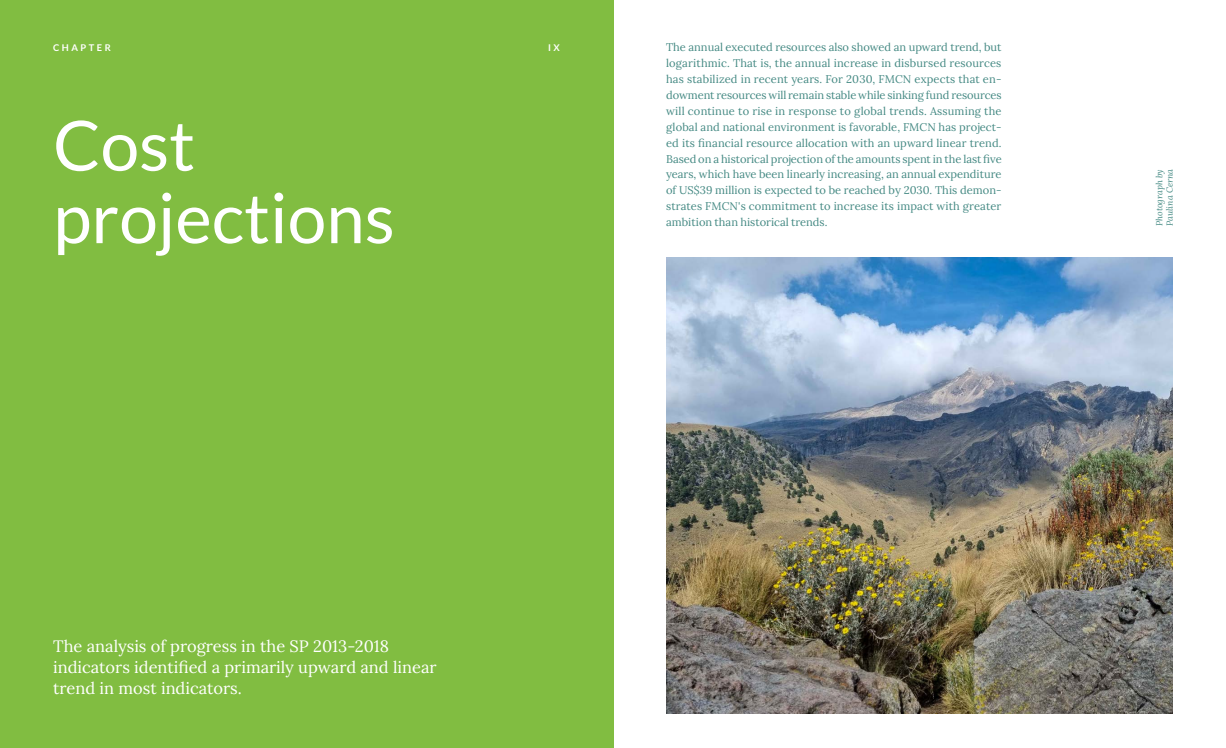
<style>
.page{position:relative;width:1226px;height:748px;background:#fff}
.page>*{position:absolute;margin:0;border:0;box-sizing:border-box;transform-origin:0 0}
.t1{font:69.25px/72.5px "Lato";color:#fff}
.t2{font:16.38px/21px "Lora";color:#fff}
.t3{font:11.12px/15.9px "Lora";color:#448983;text-align:justify}
.t4{font:700 9.25px "Lato";letter-spacing:.27em;color:#fff}
.t5{font:italic 8.75px/10.5px "Lora";color:#448983}
</style>
<div class="page">
<img style="left:666px;top:258px;width:507px;height:455px">
<div style="left:0;top:0;width:613px;height:748px;background:#81bd41"></div>
<p class="t4" style="left:53px;top:42px;width:59px">CHAPTER</p>
<p class="t4" style="left:548px;top:42px;width:13px">I X</p>
<h1 class="t1" style="left:53px;top:109px;width:343px">Cost projections</h1>
<p class="t3" style="left:666px;top:39px;width:337px">The annual executed resources also showed an upward trend, but logarithmic. That is, the annual increase in disbursed resources has stabilized in recent years. For 2030, FMCN expects that en&shy;dowment resources will remain stable while sinking fund resources will continue to rise in response to global trends. Assuming the global and national environment is favorable, FMCN has project&shy;ed its financial resource allocation with an upward linear trend.<br>Based on a historical projection of the amounts spent in the last five years, which have been linearly increasing, an annual expenditure of US$39 million is expected to be reached by 2030. This demon&shy;strates FMCN's commitment to increase its impact with greater ambition than historical trends.</p>
<h2 class="t2" style="left:53px;top:634px;width:385px">The analysis of progress in the SP 2013-2018 indicators identified a primarily upward and linear trend in most indicators.</h2>
<p class="t5" style="left:1154px;top:226px;width:58px;rotate:-90deg">Photograph by<br>Paulina Cerna</p>
</div>
